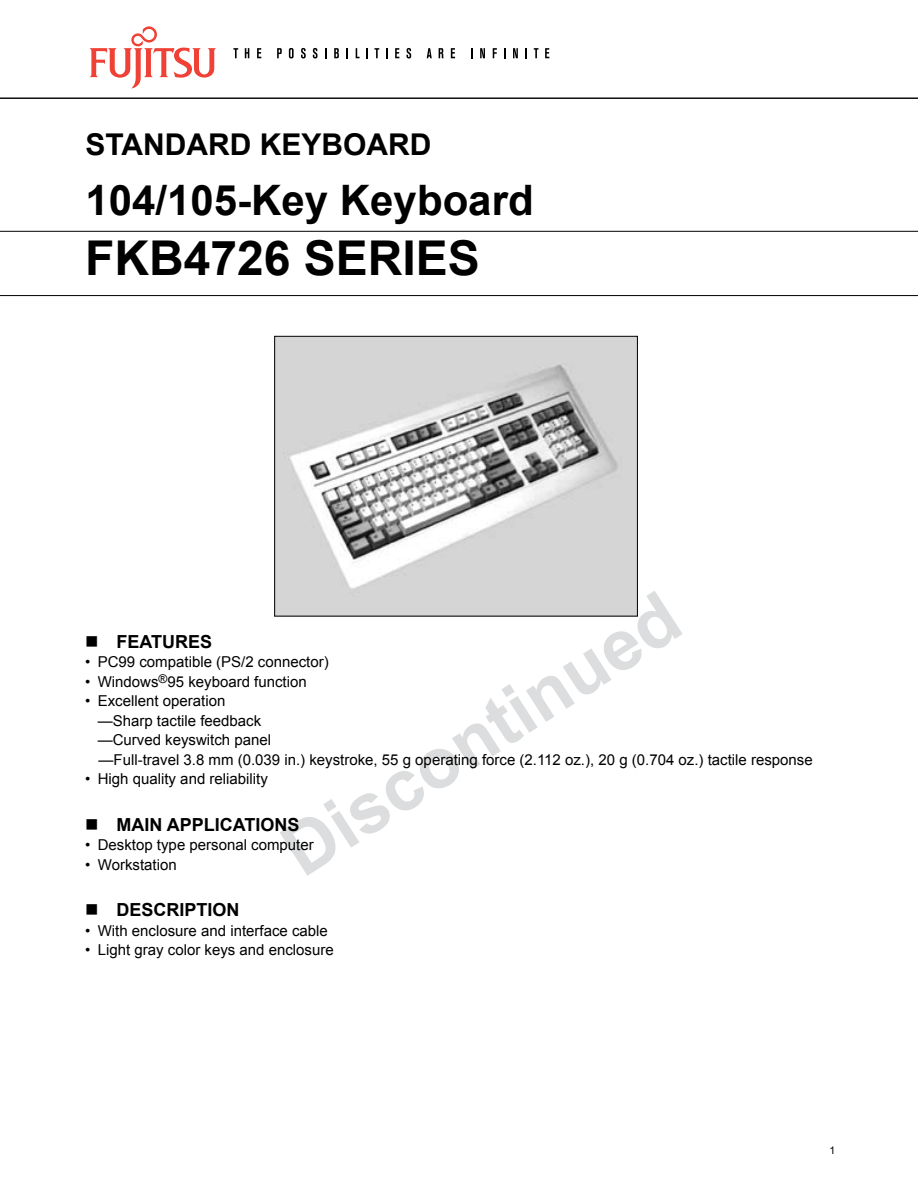
<style>
.page{position:relative;width:918px;height:1188px;background:#fff}
.page>*{position:absolute;margin:0;border:0;box-sizing:border-box;transform-origin:0 0}
.t1{font:700 72px "Arial";color:#dcddde}
.t2{font:700 48px "Arial";color:#000}
.t3{font:700 42px "Arial";color:#000}
.t4{font:700 30px "Arial";color:#000}
.t5{font:700 18px "Arial";color:#000}
.t6{font:15px/19.5px "Arial";color:#000}
.t7{font:10.5px "Arial";color:#000}
</style>
<div class="page">
<img style="left:276px;top:338px;width:360px;height:276px">
<div style="left:274px;top:336px;width:364px;height:280px;border:1px solid #000"></div>
<svg style="left:0;top:230px;width:918px;height:66px"></svg>
<svg style="left:0;top:47px;width:918px;height:52px"></svg>
<hr style="left:0;top:231px;width:918px;height:1px;background:#000">
<svg style="left:90px;top:26px;width:126px;height:63px"></svg>
<svg style="left:233px;top:48px;width:5px;height:10px"></svg>
<svg style="left:245px;top:48px;width:4px;height:10px"></svg>
<svg style="left:257px;top:48px;width:4px;height:10px"></svg>
<svg style="left:277px;top:48px;width:5px;height:10px"></svg>
<svg style="left:289px;top:48px;width:5px;height:10px"></svg>
<svg style="left:301px;top:48px;width:5px;height:10px"></svg>
<svg style="left:313px;top:48px;width:4px;height:10px"></svg>
<svg style="left:334px;top:48px;width:5px;height:10px"></svg>
<svg style="left:346px;top:48px;width:2px;height:10px"></svg>
<svg style="left:356px;top:48px;width:4px;height:10px"></svg>
<svg style="left:366px;top:48px;width:2px;height:10px"></svg>
<svg style="left:375px;top:48px;width:4px;height:10px"></svg>
<svg style="left:395px;top:48px;width:4px;height:10px"></svg>
<svg style="left:407px;top:48px;width:4px;height:10px"></svg>
<svg style="left:427px;top:48px;width:5px;height:10px"></svg>
<svg style="left:439px;top:48px;width:5px;height:10px"></svg>
<svg style="left:451px;top:48px;width:4px;height:10px"></svg>
<svg style="left:480px;top:48px;width:5px;height:10px"></svg>
<svg style="left:493px;top:48px;width:4px;height:10px"></svg>
<svg style="left:513px;top:48px;width:5px;height:10px"></svg>
<svg style="left:534px;top:48px;width:5px;height:10px"></svg>
<svg style="left:545px;top:48px;width:4px;height:10px"></svg>
<h3 class="t4" style="left:86px;top:125px;width:348px">STANDARD KEYBOARD</h3>
<h3 class="t3" style="left:86px;top:173px;width:450px">104/105-Key Keyboard</h3>
<h2 class="t2" style="left:85px;top:227px;width:396px">FKB4726 SERIES</h2>
<h1 class="t1" style="left:264px;top:818px;width:458px;rotate:-33deg">Discontinued</h1>
<p class="t5" style="left:85px;top:630px;width:129px">■ FEATURES</p>
<p class="t6" style="left:85px;top:652px;width:245px">• PC99 compatible (PS/2 connector)</p>
<p class="t6" style="left:85px;top:672px;width:223px">• Windows<sup>®</sup>95 keyboard function</p>
<p class="t6" style="left:98px;top:691px;width:716px;text-indent:-13px">• Excellent operation<br>—Sharp tactile feedback<br>—Curved keyswitch panel<br>—Full-travel 3.8 mm (0.039 in.) keystroke, 55 g operating force (2.112 oz.), 20 g (0.704 oz.) tactile response</p>
<p class="t6" style="left:85px;top:769px;width:184px">• High quality and reliability</p>
<p class="t5" style="left:85px;top:813px;width:216px">■ MAIN APPLICATIONS</p>
<p class="t6" style="left:85px;top:835px;width:230px">• Desktop type personal computer</p>
<p class="t6" style="left:85px;top:855px;width:93px">• Workstation</p>
<p class="t5" style="left:85px;top:898px;width:156px">■ DESCRIPTION</p>
<p class="t6" style="left:85px;top:921px;width:244px">• With enclosure and interface cable</p>
<p class="t6" style="left:85px;top:940px;width:250px">• Light gray color keys and enclosure</p>
<p class="t7" style="left:830px;top:1143px;width:7px">1</p>
</div>
